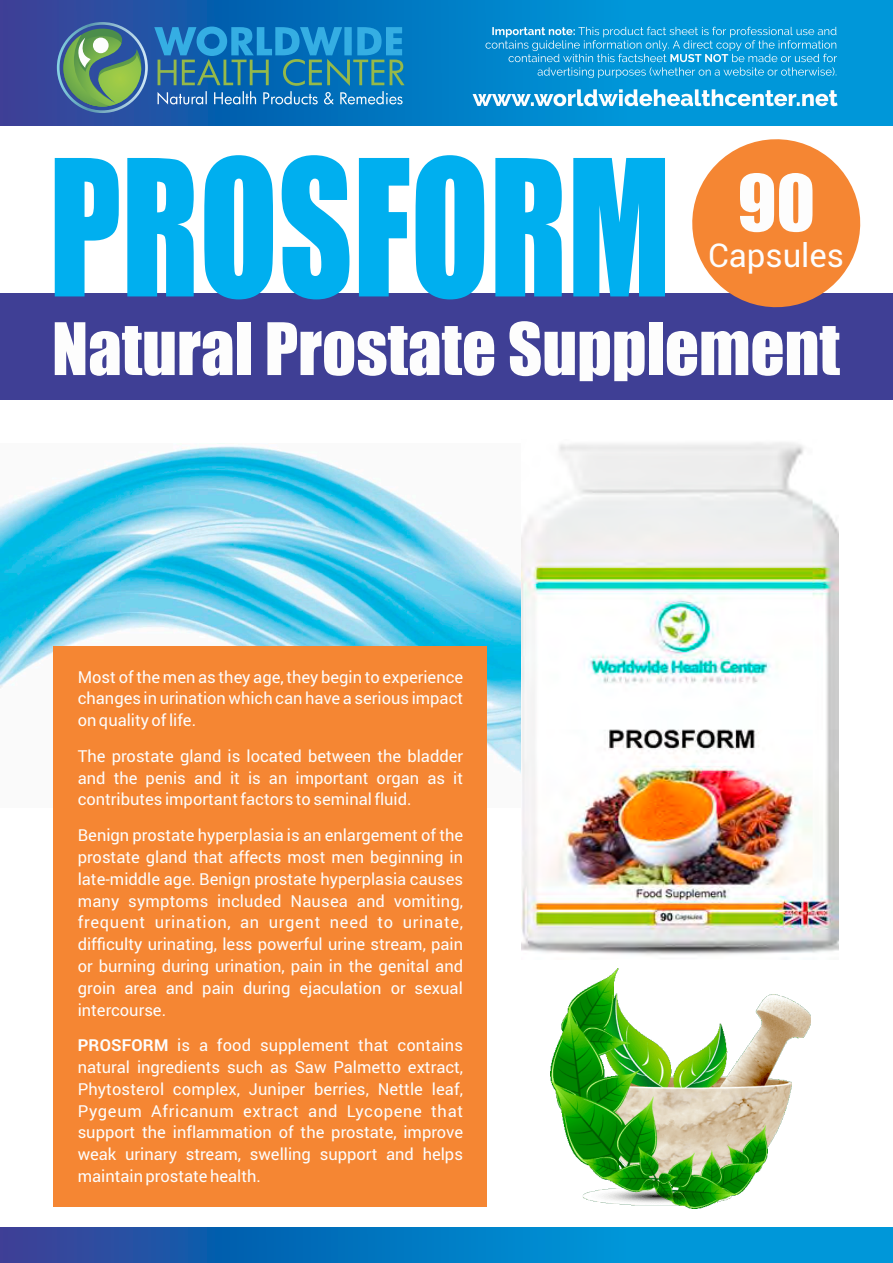
<style>
.page{position:relative;width:893px;height:1263px;background:#fff}
.page>*{position:absolute;margin:0;border:0;box-sizing:border-box;transform-origin:0 0}
.t1{font:175.05px "Impact";color:#00afef;scale:.83 1}
.t2{font:72px "Impact";color:#fdfdfd}
.t3{font:66.75px "Impact";color:#fdfdfd}
.t4{font:32.85px "Roboto";color:#fdfdfd}
.t5{font:16.5px/21.8px "Roboto";color:#fdfdfd;text-align:justify}
.s1{font-weight:700}
</style>
<div class="page">
<div style="left:0;top:294px;width:893px;height:106px;background:#3f3f95"></div>
<img style="left:0;top:443px;width:522px;height:364px">
<svg style="left:682px;top:139px;width:189px;height:169px"></svg>
<div style="left:54px;top:646px;width:433px;height:561px;background:#f58633"></div>
<svg style="left:0;top:0;width:893px;height:125px;background:#0a7ac3"></svg>
<svg style="left:57px;top:22px;width:348px;height:91px;background:#3080a8"></svg>
<svg style="left:472px;top:89px;width:366px;height:17px"></svg>
<svg style="left:485px;top:27px;width:352px;height:51px;background:#23a1db"></svg>
<svg style="left:0;top:1227px;width:893px;height:36px;background:#0978c1"></svg>
<img style="left:522px;top:442px;width:317px;height:513px">
<img style="left:550px;top:969px;width:260px;height:239px">
<h1 class="t1" style="left:49px;top:158px;width:751px">PROSFORM</h1>
<h2 class="t2" style="left:737px;top:174px;width:79px">90</h2>
<h3 class="t4" style="left:708px;top:232px;width:137px">Capsules</h3>
<h3 class="t3" style="left:52px;top:322px;width:789px">Natural Prostate Supplement</h3>
<p class="t5" style="left:78px;top:665px;width:387px">Most of the men as they age, they begin to experience changes in urination which can have a serious impact on quality of life.</p>
<p class="t5" style="left:78px;top:745px;width:387px">The prostate gland is located between the bladder and the penis and it is an important organ as it contributes important factors to seminal fluid.</p>
<p class="t5" style="left:78px;top:824px;width:387px">Benign prostate hyperplasia is an enlargement of the prostate gland that affects most men beginning in late-middle age. Benign prostate hyperplasia causes many symptoms included Nausea and vomiting, frequent urination, an urgent need to urinate, difficulty urinating, less powerful urine stream, pain or burning during urination, pain in the genital and groin area and pain during ejaculation or sexual intercourse.</p>
<p class="t5" style="left:78px;top:1034px;width:387px"><span class="s1">PROSFORM</span> is a food supplement that contains natural ingredients such as Saw Palmetto extract, Phytosterol complex, Juniper berries, Nettle leaf, Pygeum Africanum extract and Lycopene that support the inflammation of the prostate, improve weak urinary stream, swelling support and helps maintain prostate health.</p>
</div>
